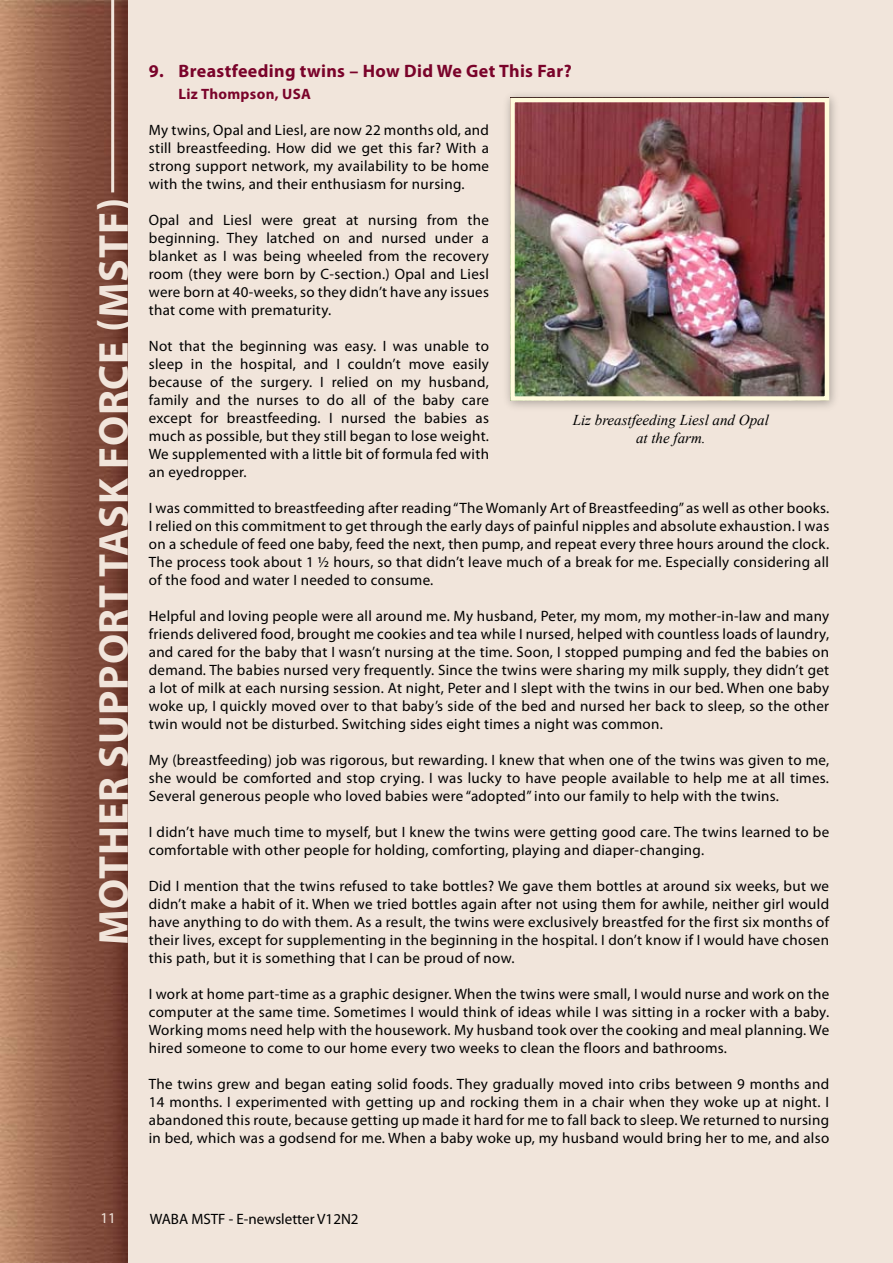
<style>
.page{position:relative;width:893px;height:1263px;background:#f1e5db}
.page>*{position:absolute;margin:0;border:0;box-sizing:border-box;transform-origin:0 0}
.t1{font:700 42px "Myriad Pro";letter-spacing:.02em;color:#f1e5db}
.t2{font:700 18px "Myriad Pro";letter-spacing:.02em;color:#7a032a}
.t3{font:15px/18px "Myriad Pro";letter-spacing:.02em;color:#000;text-align:justify}
.t4{font:italic 15px/18px "Times New Roman";color:#000;text-align:center}
.t5{font:15px "Myriad Pro";color:#000}
.t6{font:700 15px "Myriad Pro";letter-spacing:.02em;color:#7a032a}
.t7{font:15px "Myriad Pro";color:#f1e5db}
</style>
<div class="page">
<img style="left:0;top:0;width:127px;height:1263px">
<hr style="left:111px;top:0;width:3px;height:192px;background:#f1e5db">
<div style="left:502px;top:89px;width:339px;height:324px;background:#000;opacity:.3"></div>
<img style="left:515px;top:103px;width:309px;height:293px">
<div style="left:510px;top:98px;width:319px;height:303px;border:4px solid #fffbdb"></div>
<h1 class="t1" style="left:86px;top:945px;width:749px;rotate:-90deg">Mother Support Task Force (MSTF)</h1>
<p class="t2" style="left:149px;top:59px;width:424px">9. Breastfeeding twins – How Did We Get This Far?</p>
<p class="t6" style="left:179px;top:84px;width:133px">Liz Thompson, USA</p>
<p class="t3" style="left:149px;top:121px;width:342px">My twins, Opal and Liesl, are now 22 months old, and still breastfeeding. How did we get this far? With a strong support network, my availability to be home with the twins, and their enthusiasm for nursing.</p>
<p class="t3" style="left:149px;top:211px;width:342px">Opal and Liesl were great at nursing from the beginning. They latched on and nursed under a blanket as I was being wheeled from the recovery room (they were born by C-section.) Opal and Liesl were born at 40-weeks, so they didn’t have any issues that come with prematurity.</p>
<p class="t3" style="left:149px;top:337px;width:342px">Not that the beginning was easy. I was unable to sleep in the hospital, and I couldn’t move easily because of the surgery. I relied on my husband, family and the nurses to do all of the baby care except for breastfeeding. I nursed the babies as much as possible, but they still began to lose weight.<br>We supplemented with a little bit of formula fed with an eyedropper.</p>
<p class="t3" style="left:149px;top:499px;width:682px">I was committed to breastfeeding after reading “The Womanly Art of Breastfeeding” as well as other books.<br>I relied on this commitment to get through the early days of painful nipples and absolute exhaustion. I was on a schedule of feed one baby, feed the next, then pump, and repeat every three hours around the clock.<br>The process took about 1 ½ hours, so that didn’t leave much of a break for me. Especially considering all of the food and water I needed to consume.</p>
<p class="t3" style="left:149px;top:607px;width:682px">Helpful and loving people were all around me. My husband, Peter, my mom, my mother-in-law and many friends delivered food, brought me cookies and tea while I nursed, helped with countless loads of laundry, and cared for the baby that I wasn’t nursing at the time. Soon, I stopped pumping and fed the babies on demand. The babies nursed very frequently. Since the twins were sharing my milk supply, they didn’t get a lot of milk at each nursing session. At night, Peter and I slept with the twins in our bed. When one baby woke up, I quickly moved over to that baby’s side of the bed and nursed her back to sleep, so the other twin would not be disturbed. Switching sides eight times a night was common.</p>
<p class="t3" style="left:149px;top:751px;width:682px">My (breastfeeding) job was rigorous, but rewarding. I knew that when one of the twins was given to me, she would be comforted and stop crying. I was lucky to have people available to help me at all times.<br>Several generous people who loved babies were “adopted” into our family to help with the twins.</p>
<p class="t3" style="left:149px;top:823px;width:682px">I didn’t have much time to myself, but I knew the twins were getting good care. The twins learned to be comfortable with other people for holding, comforting, playing and diaper-changing.</p>
<p class="t3" style="left:149px;top:877px;width:682px">Did I mention that the twins refused to take bottles? We gave them bottles at around six weeks, but we didn’t make a habit of it. When we tried bottles again after not using them for awhile, neither girl would have anything to do with them. As a result, the twins were exclusively breastfed for the first six months of their lives, except for supplementing in the beginning in the hospital. I don’t know if I would have chosen this path, but it is something that I can be proud of now.</p>
<p class="t3" style="left:149px;top:985px;width:682px">I work at home part-time as a graphic designer. When the twins were small, I would nurse and work on the computer at the same time. Sometimes I would think of ideas while I was sitting in a rocker with a baby.<br>Working moms need help with the housework. My husband took over the cooking and meal planning. We hired someone to come to our home every two weeks to clean the floors and bathrooms.</p>
<p class="t3" style="left:149px;top:1075px;width:682px">The twins grew and began eating solid foods. They gradually moved into cribs between 9 months and 14 months. I experimented with getting up and rocking them in a chair when they woke up at night. I abandoned this route, because getting up made it hard for me to fall back to sleep. We returned to nursing in bed, which was a godsend for me. When a baby woke up, my husband would bring her to me, and also</p>
<p class="t4" style="left:573px;top:411px;width:198px">Liz breastfeeding Liesl and Opal at the farm.</p>
<p class="t7" style="left:100px;top:1209px;width:17px">11</p>
<p class="t5" style="left:150px;top:1209px;width:210px">WABA MSTF - E-newsletter V12N2</p>
</div>
